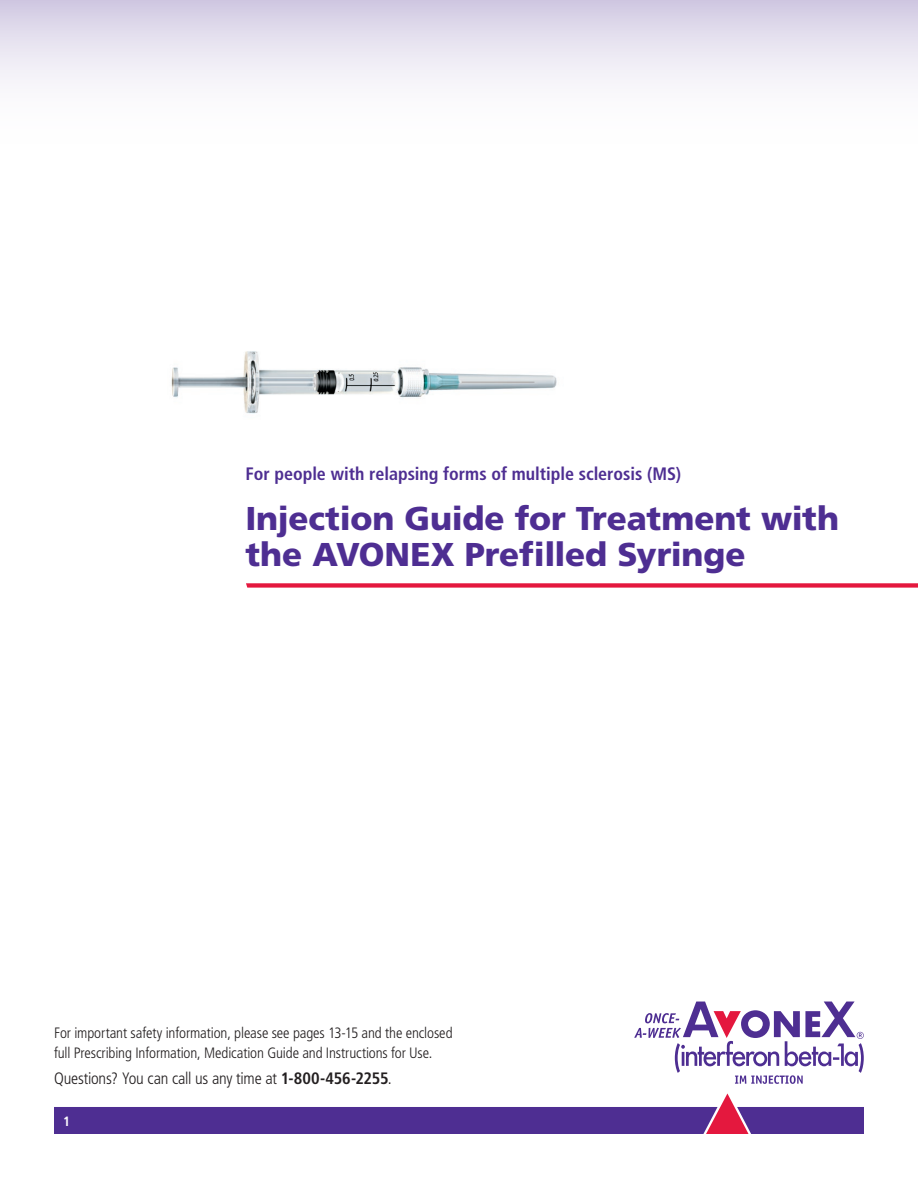
<style>
.page{position:relative;width:918px;height:1188px;background:#fff}
.page>*{position:absolute;margin:0;border:0;box-sizing:border-box;transform-origin:0 0}
.t1{font:900 33px/36px "Frutiger LT Std";letter-spacing:-.005em;color:#4e2e92}
.t2{font:700 condensed 18px "Frutiger LT Std";color:#4e2e92}
.t3{font:300 condensed 16.5px "Frutiger LT Std";letter-spacing:-.015em;color:#231f20}
.t4{font:300 condensed 15px/19.5px "Frutiger LT Std";letter-spacing:-.01em;color:#231f20}
.t5{font:700 condensed 13.5px "Frutiger LT Std";color:#fff}
.s1{font-weight:700}
</style>
<div class="page">
<svg style="left:54px;top:1093px;width:810px;height:41px"></svg>
<svg style="left:634px;top:1002px;width:230px;height:82px"></svg>
<div style="left:0;top:0;width:918px;height:176px;background:linear-gradient(to bottom,#dbd5e8,#fff)"></div>
<svg style="left:246px;top:583px;width:672px;height:5px;background:#e73758"></svg>
<img style="left:171px;top:351px;width:386px;height:63px">
<p class="t2" style="left:245px;top:463px;width:437px">For people with relapsing forms of multiple sclerosis (MS)</p>
<h1 class="t1" style="left:245px;top:500px;width:595px">Injection Guide for Treatment with the AVONEX Prefilled Syringe</h1>
<p class="t4" style="left:54px;top:1024px;width:400px">For important safety information, please see pages 13-15 and the enclosed full Prescribing Information, Medication Guide and Instructions for Use.</p>
<p class="t3" style="left:54px;top:1069px;width:339px">Questions? You can call us any time at <span class="s1">1-800-456-2255</span>.</p>
<p class="t5" style="left:63px;top:1113px;width:9px">1</p>
</div>
